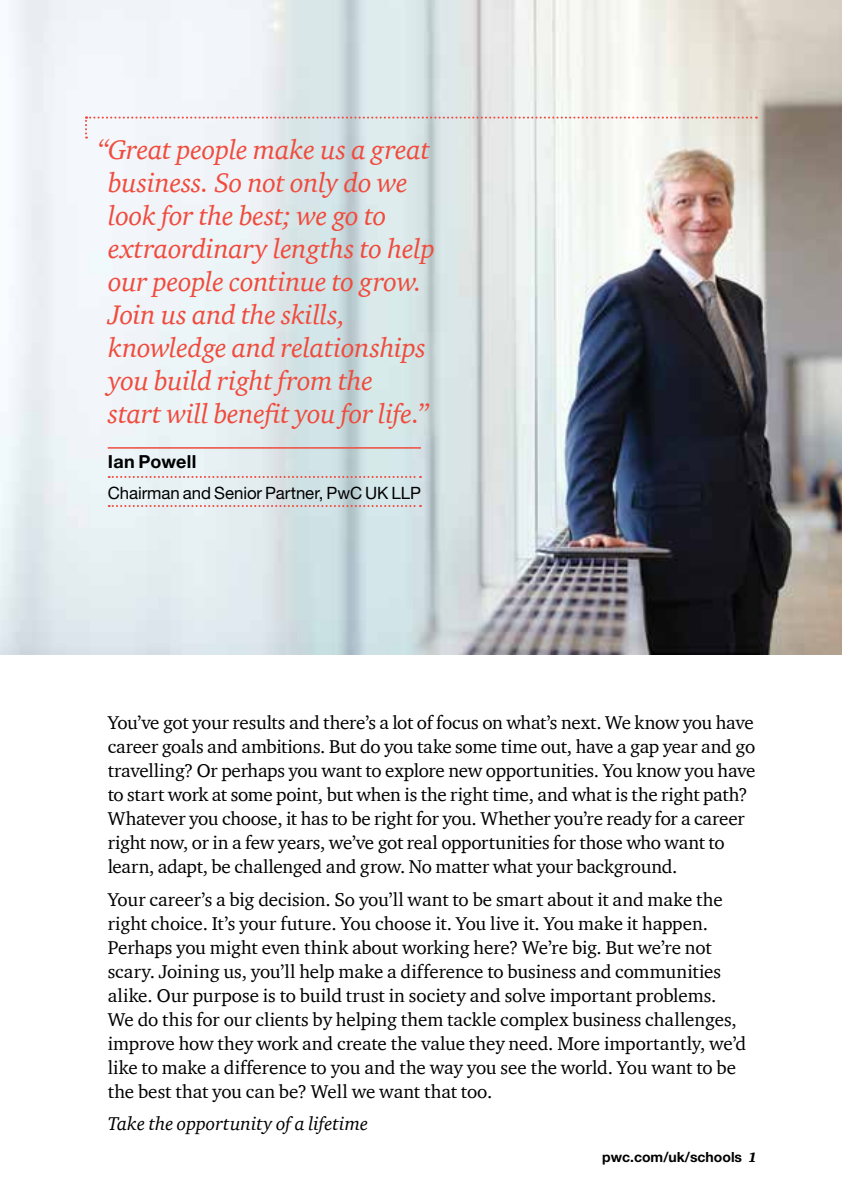
<style>
.page{position:relative;width:842px;height:1191px;background:#fff}
.page>*{position:absolute;margin:0;border:0;box-sizing:border-box;transform-origin:0 0}
.t1{font:italic 27.6px/33px "ITC Charter Com";letter-spacing:-.01em;color:#f04b3d}
.t2{font:19px/24px "ITC Charter Com";letter-spacing:-.01em;color:#000}
.t3{font:italic 19px "ITC Charter Com";color:#000}
.t4{font:700 18px "Helvetica Neue";letter-spacing:.015em;color:#000}
.t5{font:17px "Helvetica Neue";letter-spacing:-.005em;color:#000}
.t6{font:700 14px "Helvetica Neue";color:#000}
.s1{font-family:"ITC Charter Com";font-weight:900;font-style:italic}
</style>
<div class="page">
<img style="left:0;top:0;width:842px;height:654px">
<hr style="left:108px;top:447px;width:313px;height:1px;background:#f04b3d">
<svg style="left:109px;top:476px;width:312px;height:2px"></svg>
<svg style="left:109px;top:505px;width:312px;height:2px"></svg>
<svg style="left:85px;top:117px;width:672px;height:22px"></svg>
<p class="t1" style="left:108px;top:133px;width:328px;text-indent:-11px">“Great people make us a great business. So not only do we look for the best; we go to extraordinary lengths to help our people continue to grow.<br>Join us and the skills, knowledge and relationships you build right from the<br>start will benefit you for life.”</p>
<p class="t4" style="left:108px;top:451px;width:90px">Ian Powell</p>
<p class="t5" style="left:108px;top:482px;width:315px">Chairman and Senior Partner, PwC UK LLP</p>
<p class="t2" style="left:108px;top:710px;width:649px">You’ve got your results and there’s a lot of focus on what’s next. We know you have career goals and ambitions. But do you take some time out, have a gap year and go travelling? Or perhaps you want to explore new opportunities. You know you have to start work at some point, but when is the right time, and what is the right path?<br>Whatever you choose, it has to be right for you. Whether you’re ready for a career right now, or in a few years, we’ve got real opportunities for those who want to learn, adapt, be challenged and grow. No matter what your background.</p>
<p class="t2" style="left:108px;top:887px;width:640px">Your career’s a big decision. So you’ll want to be smart about it and make the right choice. It’s your future. You choose it. You live it. You make it happen.<br>Perhaps you might even think about working here? We’re big. But we’re not scary. Joining us, you’ll help make a difference to business and communities alike. Our purpose is to build trust in society and solve important problems.<br>We do this for our clients by helping them tackle complex business challenges, improve how they work and create the value they need. More importantly, we’d like to make a difference to you and the way you see the world. You want to be the best that you can be? Well we want that too.</p>
<p class="t3" style="left:108px;top:1112px;width:262px">Take the opportunity of a lifetime</p>
<p class="t6" style="left:602px;top:1148px;width:156px">pwc.com/uk/schools <span class="s1">1</span></p>
</div>
